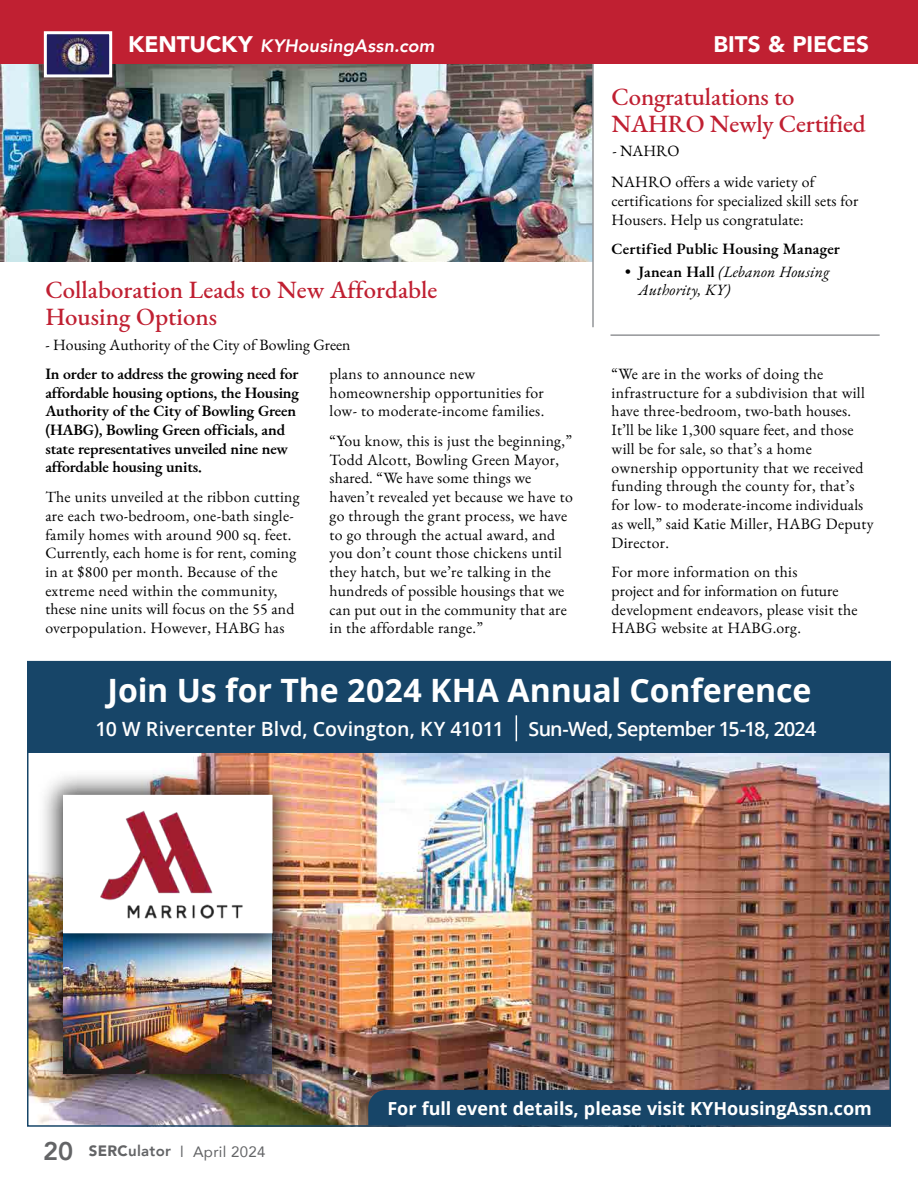
<style>
.page{position:relative;width:918px;height:1188px;background:#fff}
.page>*{position:absolute;margin:0;border:0;box-sizing:border-box;transform-origin:0 0}
.t1{font:700 32.1px "Open Sans";letter-spacing:-.005em;color:#fff}
.t2{font:500 24.75px/27px "EB Garamond";color:#c02032}
.t3{font:900 22.5px "Avenir";letter-spacing:-.005em;color:#fff}
.t4{font:600 19.65px "Open Sans";letter-spacing:-.005em;color:#fff}
.t5{font:600 19.65px "Open Sans";letter-spacing:-.04em;color:#fff}
.t6{font:700 18px "Open Sans";color:#fff}
.t7{font:italic 800 18px "Avenir";letter-spacing:.005em;color:#fff}
.t8{font:15.75px/18.8px "EB Garamond";letter-spacing:.02em;color:#000}
.t9{font:600 15.75px/18.8px "EB Garamond";letter-spacing:-.01em;color:#000}
.t10{font:15.75px "EB Garamond";color:#000}
.t11{font:italic 15.75px/18.8px "EB Garamond";letter-spacing:.01em;color:#000}
.t12{font:600 15.75px "EB Garamond";letter-spacing:.01em;color:#000}
.t13{font:15px "Avenir";letter-spacing:.02em;color:#636466}
.s1{font-weight:900;font-style:normal;font-size:22.5px}
.s2{font-weight:600;font-style:normal}
.s3{font-weight:800;font-size:25.5px}
.s4{font-weight:900}
.s5{font-weight:800}
</style>
<div class="page">
<img style="left:0;top:63px;width:592px;height:198px">
<hr style="left:611px;top:334px;width:269px;height:2px;background:#939598">
<hr style="left:592px;top:63px;width:2px;height:264px;background:#939598">
<div style="left:0;top:0;width:918px;height:63px;background:#c02032"></div>
<img style="left:48px;top:35px;width:60px;height:38px">
<div style="left:44px;top:31px;width:68px;height:46px;border:3px solid #fff"></div>
<img style="left:30px;top:753px;width:858px;height:371px">
<div style="left:28px;top:661px;width:863px;height:92px;background:#174568"></div>
<div style="left:368px;top:1090px;width:520px;height:34px;background:#174568"></div>
<div style="left:38px;top:907px;width:260px;height:193px;background:#000;opacity:.75"></div>
<img style="left:63px;top:959px;width:209px;height:115px">
<div style="left:38px;top:769px;width:260px;height:190px;background:#000;opacity:.75"></div>
<div style="left:64px;top:795px;width:208px;height:138px;background:#fff"></div>
<img style="left:101px;top:810px;width:142px;height:109px">
<div style="left:63px;top:795px;width:210px;height:138px;border:1px solid #fff"></div>
<svg style="left:516px;top:715px;width:1px;height:26px"></svg>
<p class="t7" style="left:128px;top:35px;width:308px"><span class="s1">KENTUCKY</span> KYHousingAssn.com</p>
<h3 class="t3" style="left:714px;top:25px;width:157px">BITS &amp; PIECES</h3>
<h2 class="t2" style="left:45px;top:276px;width:394px">Collaboration Leads to New Affordable<br>Housing Options</h2>
<p class="t10" style="left:45px;top:335px;width:307px">- Housing Authority of the City of Bowling Green</p>
<p class="t9" style="left:45px;top:364px;width:255px">In order to address the growing need for affordable housing options, the Housing Authority of the City of Bowling Green (HABG), Bowling Green officials, and state representatives unveiled nine new affordable housing units.</p>
<p class="t8" style="left:45px;top:487px;width:256px">The units unveiled at the ribbon cutting are each two-bedroom, one-bath single&shy;family homes with around 900 sq. feet.<br>Currently, each home is for rent, coming in at $800 per month. Because of the extreme need within the community, these nine units will focus on the 55 and overpopulation. However, HABG has</p>
<p class="t8" style="left:330px;top:364px;width:216px">plans to announce new homeownership opportunities for low- to moderate-income families.</p>
<p class="t8" style="left:330px;top:431px;width:245px">“You know, this is just the beginning,” Todd Alcott, Bowling Green Mayor, shared. “We have some things we haven’t revealed yet because we have to go through the grant process, we have to go through the actual award, and you don’t count those chickens until they hatch, but we’re talking in the hundreds of possible housings that we can put out in the community that are in the affordable range.”</p>
<h2 class="t2" style="left:612px;top:83px;width:256px">Congratulations to<br>NAHRO Newly Certified</h2>
<p class="t8" style="left:612px;top:173px;width:248px">NAHRO offers a wide variety of certifications for specialized skill sets for<br>Housers. Help us congratulate:</p>
<p class="t12" style="left:612px;top:238px;width:230px">Certified Public Housing Manager</p>
<p class="t11" style="left:639px;top:262px;width:193px;text-indent:-13px"><span class="s2">• Janean Hall</span> (Lebanon Housing<br>Authority, KY)</p>
<p class="t8" style="left:612px;top:141px;width:69px">- NAHRO</p>
<p class="t8" style="left:612px;top:364px;width:264px">“We are in the works of doing the infrastructure for a subdivision that will have three-bedroom, two-bath houses.<br>It’ll be like 1,300 square feet, and those will be for sale, so that’s a home ownership opportunity that we received funding through the county for, that’s for low- to moderate-income individuals as well,” said Katie Miller, HABG Deputy Director.</p>
<p class="t8" style="left:612px;top:562px;width:248px">For more information on this<br>project and for information on future development endeavors, please visit the HABG website at HABG.org.</p>
<h1 class="t1" style="left:108px;top:667px;width:705px">Join Us for The 2024 KHA Annual Conference</h1>
<p class="t4" style="left:95px;top:715px;width:410px">10 W Rivercenter Blvd, Covington, KY 41011</p>
<p class="t5" style="left:529px;top:715px;width:289px">Sun-Wed, September 15-18, 2024</p>
<p class="t13" style="left:43px;top:1140px;width:224px"><span class="s3">20</span> <span class="s4">SERC</span><span class="s5">ulator</span> l April 2024</p>
<p class="t6" style="left:387px;top:1095px;width:486px">For full event details, please visit KYHousingAssn.com</p>
</div>
